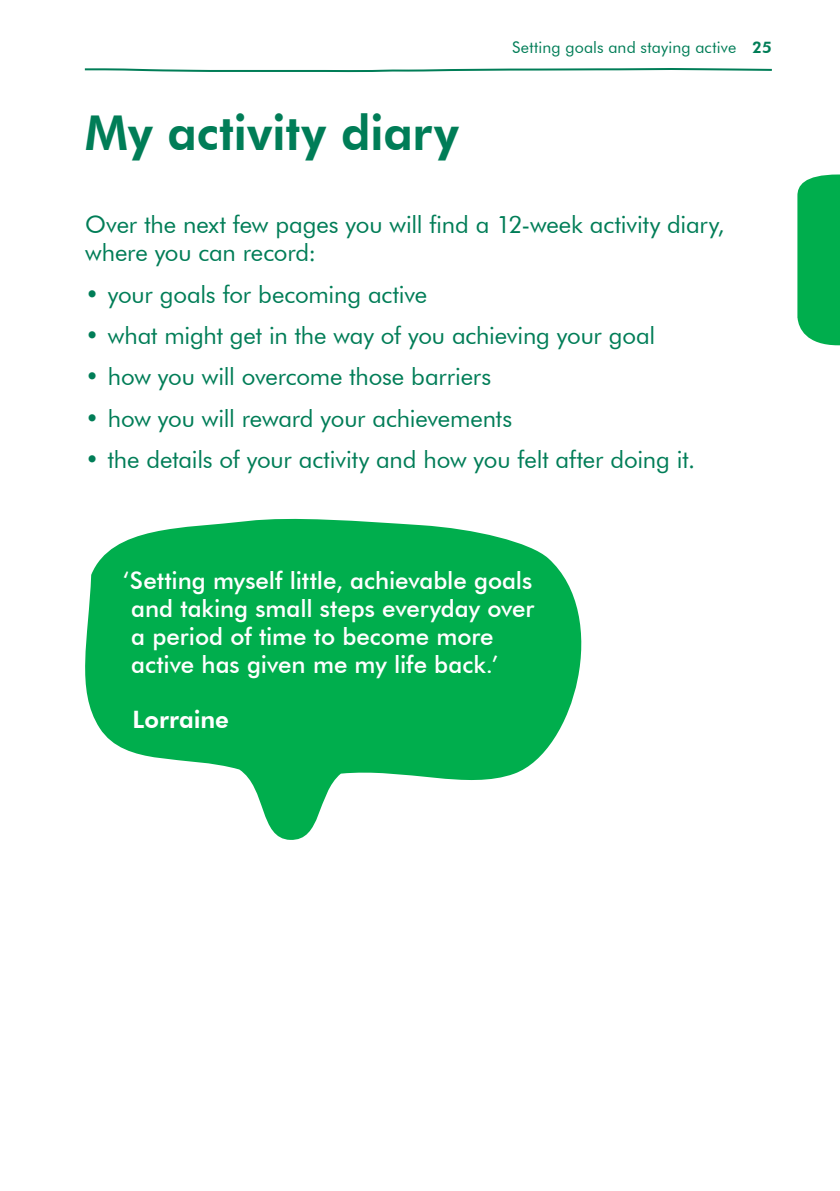
<style>
.page{position:relative;width:840px;height:1191px;background:#fff}
.page>*{position:absolute;margin:0;border:0;box-sizing:border-box;transform-origin:0 0}
.t1{font:800 48px "Futura BT";color:#007d57}
.t2{font:24px/28px "Futura BT";letter-spacing:-.005em;color:#007d57}
.t3{font:500 24px/28px "Futura BT";color:#fff}
.t4{font:800 24px "Futura BT";color:#fff}
.t5{font:16px "Futura BT";letter-spacing:.015em;color:#007d57}
.s1{font-weight:800}
</style>
<div class="page">
<svg style="left:84px;top:68px;width:688px;height:5px"></svg>
<svg style="left:797px;top:174px;width:42px;height:171px"></svg>
<svg style="left:85px;top:518px;width:497px;height:322px;fill:#00ae4d"></svg>
<p class="t1" style="left:85px;top:104px;width:375px">My activity diary</p>
<p class="t5" style="left:511px;top:38px;width:261px">Setting goals and staying active <span class="s1">25</span></p>
<p class="t2" style="left:85px;top:210px;width:640px">Over the next few pages you will find a 12-week activity diary, where you can record:</p>
<p class="t2" style="left:85px;top:280px;width:343px">• your goals for becoming active</p>
<p class="t2" style="left:85px;top:321px;width:571px">• what might get in the way of you achieving your goal</p>
<p class="t2" style="left:85px;top:362px;width:407px">• how you will overcome those barriers</p>
<p class="t2" style="left:85px;top:404px;width:428px">• how you will reward your achievements</p>
<p class="t2" style="left:85px;top:445px;width:611px">• the details of your activity and how you felt after doing it.</p>
<p class="t3" style="left:131px;top:566px;width:404px;text-indent:-9px">‘Setting myself little, achievable goals and taking small steps everyday over a period of time to become more active has given me my life back.’</p>
<p class="t4" style="left:132px;top:704px;width:98px">Lorraine</p>
</div>
